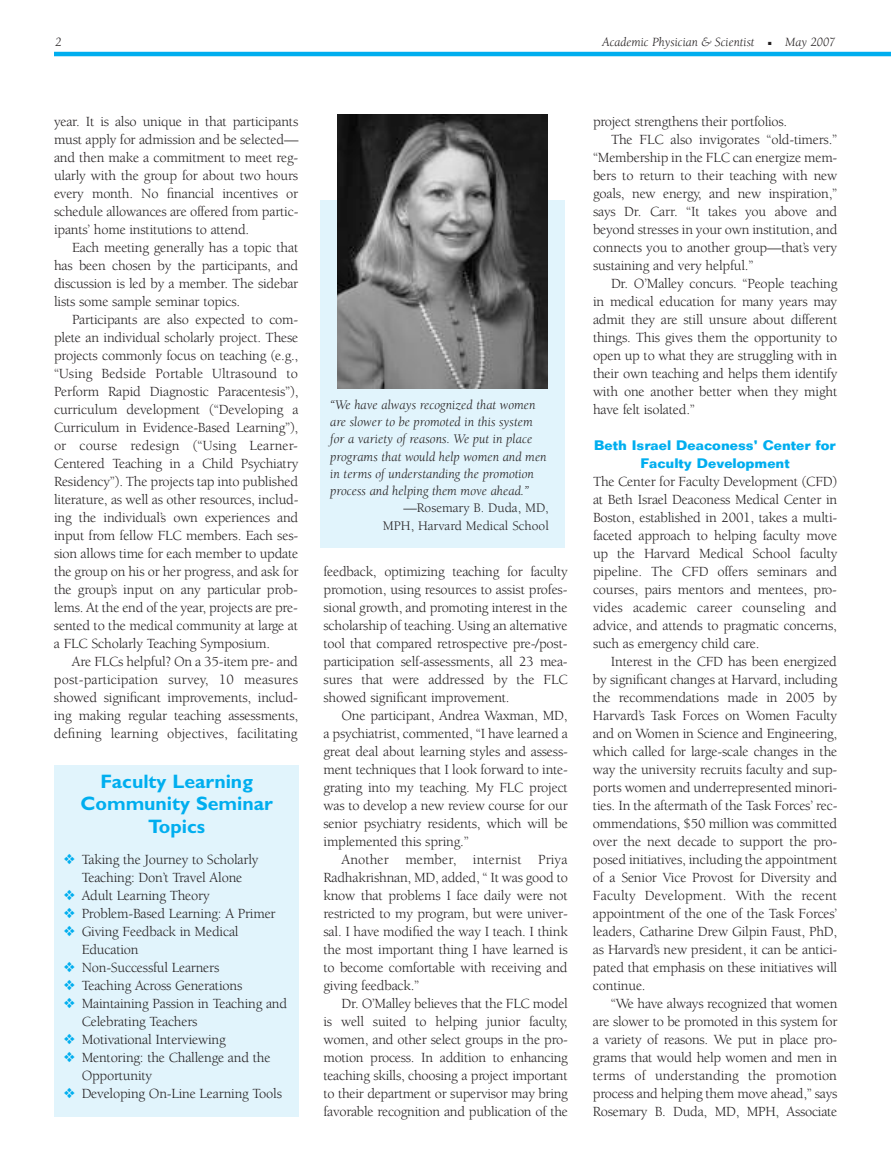
<style>
.page{position:relative;width:891px;height:1175px;background:#fff}
.page>*{position:absolute;margin:0;border:0;box-sizing:border-box;transform-origin:0 0}
.t1{font:700 19.5px/22.5px "Gill Sans";color:#00aeef;text-align:center}
.t2{font:14.4px/18px "Berkeley";letter-spacing:-.015em;color:#231f20;text-align:justify}
.t3{font:italic 13.5px/17.2px "Berkeley";color:#231f20}
.t4{font:700 13.5px/18px "Folio";color:#00aeef;text-align:center}
.t5{font:13.5px/17.2px "Berkeley";color:#231f20;text-align:right}
.t6{font:italic 12.9px "Berkeley";color:#231f20}
.s1{color:#00aeef}
</style>
<div class="page">
<hr style="left:54px;top:52px;width:837px;height:4px;background:#00aeef">
<div style="left:55px;top:765px;width:244px;height:351px;background:#e1f4fc"></div>
<div style="left:321px;top:201px;width:244px;height:347px;background:#e1f4fc"></div>
<img style="left:337px;top:115px;width:211px;height:273px">
<p class="t6" style="left:56px;top:35px;width:8px">2</p>
<p class="t6" style="left:602px;top:35px;width:154px">Academic Physician &amp; Scientist</p>
<p class="t6" style="left:768px;top:35px;width:69px">■ May 2007</p>
<p class="t2" style="left:54px;top:113px;width:246px">year. It is also unique in that participants must apply for admission and be selected— and then make a commitment to meet reg&shy;ularly with the group for about two hours every month. No financial incentives or schedule allowances are offered from partic&shy;ipants’ home institutions to attend.</p>
<p class="t2" style="left:54px;top:239px;width:246px;text-indent:18px">Each meeting generally has a topic that has been chosen by the participants, and discussion is led by a member. The sidebar lists some sample seminar topics.</p>
<p class="t2" style="left:54px;top:311px;width:246px;text-indent:18px">Participants are also expected to com&shy;plete an individual scholarly project. These projects commonly focus on teaching (e.g., “Using Bedside Portable Ultrasound to Perform Rapid Diagnostic Paracentesis”), curriculum development (“Developing a Curriculum in Evidence-Based Learning”), or course redesign (“Using Learner-Centered Teaching in a Child Psychiatry Residency”). The projects tap into published literature, as well as other resources, includ&shy;ing the individual’s own experiences and input from fellow FLC members. Each ses&shy;sion allows time for each member to update the group on his or her progress, and ask for the group’s input on any particular prob&shy;lems. At the end of the year, projects are pre&shy;sented to the medical community at large at a FLC Scholarly Teaching Symposium.</p>
<p class="t2" style="left:54px;top:653px;width:246px;text-indent:18px">Are FLCs helpful? On a 35-item pre- and post-participation survey, 10 measures showed significant improvements, includ&shy;ing making regular teaching assessments, defining learning objectives, facilitating</p>
<h1 class="t1" style="left:80px;top:769px;width:194px">Faculty Learning<br>Community Seminar<br>Topics</h1>
<p class="t2" style="left:64px;top:851px;width:196px;text-align:center"><span class="s1">❖</span> Taking the Journey to Scholarly<br>Teaching: Don’t Travel Alone</p>
<p class="t2" style="left:64px;top:887px;width:148px"><span class="s1">❖</span> Adult Learning Theory</p>
<p class="t2" style="left:64px;top:905px;width:214px"><span class="s1">❖</span> Problem-Based Learning: A Primer</p>
<p class="t2" style="left:82px;top:923px;width:159px;text-indent:-18px"><span class="s1">❖</span> Giving Feedback in Medical<br>Education</p>
<p class="t2" style="left:64px;top:959px;width:157px"><span class="s1">❖</span> Non-Successful Learners</p>
<p class="t2" style="left:64px;top:977px;width:180px"><span class="s1">❖</span> Teaching Across Generations</p>
<p class="t2" style="left:82px;top:995px;width:207px;text-indent:-18px"><span class="s1">❖</span> Maintaining Passion in Teaching and<br>Celebrating Teachers</p>
<p class="t2" style="left:64px;top:1031px;width:164px"><span class="s1">❖</span> Motivational Interviewing</p>
<p class="t2" style="left:82px;top:1049px;width:190px;text-indent:-18px"><span class="s1">❖</span> Mentoring: the Challenge and the<br>Opportunity</p>
<p class="t2" style="left:64px;top:1085px;width:220px"><span class="s1">❖</span> Developing On-Line Learning Tools</p>
<p class="t3" style="left:330px;top:396px;width:218px">“We have always recognized that women are slower to be promoted in this system for a variety of reasons. We put in place programs that would help women and men in terms of understanding the promotion process and helping them move ahead.”</p>
<p class="t5" style="left:383px;top:500px;width:167px">—Rosemary B. Duda, MD,<br>MPH, Harvard Medical School</p>
<p class="t2" style="left:323px;top:563px;width:246px">feedback, optimizing teaching for faculty promotion, using resources to assist profes&shy;sional growth, and promoting interest in the scholarship of teaching. Using an alternative tool that compared retrospective pre-/post&shy;participation self-assessments, all 23 mea&shy;sures that were addressed by the FLC showed significant improvement.</p>
<p class="t2" style="left:324px;top:707px;width:246px;text-indent:18px">One participant, Andrea Waxman, MD, a psychiatrist, commented, “I have learned a great deal about learning styles and assess&shy;ment techniques that I look forward to inte&shy;grating into my teaching. My FLC project was to develop a new review course for our senior psychiatry residents, which will be implemented this spring.”</p>
<p class="t2" style="left:324px;top:851px;width:246px;text-indent:18px">Another member, internist Priya Radhakrishnan, MD, added, “ It was good to know that problems I face daily were not restricted to my program, but were univer&shy;sal. I have modified the way I teach. I think the most important thing I have learned is to become comfortable with receiving and giving feedback.”</p>
<p class="t2" style="left:324px;top:995px;width:246px;text-indent:18px">Dr. O’Malley believes that the FLC model is well suited to helping junior faculty, women, and other select groups in the pro&shy;motion process. In addition to enhancing teaching skills, choosing a project important to their department or supervisor may bring favorable recognition and publication of the</p>
<p class="t2" style="left:593px;top:113px;width:196px">project strengthens their portfolios.</p>
<p class="t2" style="left:611px;top:131px;width:228px">The FLC also invigorates “old-timers.”</p>
<p class="t2" style="left:593px;top:149px;width:246px">“Membership in the FLC can energize mem-</p>
<p class="t2" style="left:593px;top:167px;width:246px">bers to return to their teaching with new</p>
<p class="t2" style="left:593px;top:185px;width:246px">goals, new energy, and new inspiration,”</p>
<p class="t2" style="left:593px;top:203px;width:246px">says Dr. Carr. “It takes you above and</p>
<p class="t2" style="left:593px;top:221px;width:246px">beyond stresses in your own institution, and</p>
<p class="t2" style="left:593px;top:239px;width:246px">connects you to another group—that’s very</p>
<p class="t2" style="left:593px;top:257px;width:162px">sustaining and very helpful.”</p>
<p class="t2" style="left:611px;top:275px;width:228px">Dr. O’Malley concurs. “People teaching</p>
<p class="t2" style="left:593px;top:293px;width:246px">in medical education for many years may</p>
<p class="t2" style="left:593px;top:311px;width:246px">admit they are still unsure about different</p>
<p class="t2" style="left:593px;top:329px;width:246px">things. This gives them the opportunity to</p>
<p class="t2" style="left:593px;top:347px;width:246px">open up to what they are struggling with in</p>
<p class="t2" style="left:593px;top:365px;width:246px">their own teaching and helps them identify</p>
<p class="t2" style="left:593px;top:383px;width:246px">with one another better when they might</p>
<p class="t2" style="left:593px;top:401px;width:103px">have felt isolated.”</p>
<p class="t4" style="left:594px;top:436px;width:243px">Beth Israel Deaconess’ Center for<br>Faculty Development</p>
<p class="t2" style="left:593px;top:473px;width:246px">The Center for Faculty Development (CFD) at Beth Israel Deaconess Medical Center in Boston, established in 2001, takes a multi&shy;faceted approach to helping faculty move up the Harvard Medical School faculty pipeline. The CFD offers seminars and courses, pairs mentors and mentees, pro&shy;vides academic career counseling and advice, and attends to pragmatic concerns, such as emergency child care.</p>
<p class="t2" style="left:593px;top:653px;width:246px;text-indent:18px">Interest in the CFD has been energized by significant changes at Harvard, including the recommendations made in 2005 by Harvard’s Task Forces on Women Faculty and on Women in Science and Engineering, which called for large-scale changes in the way the university recruits faculty and sup&shy;ports women and underrepresented minori&shy;ties. In the aftermath of the Task Forces’ rec&shy;ommendations, $50 million was committed over the next decade to support the pro&shy;posed initiatives, including the appointment of a Senior Vice Provost for Diversity and Faculty Development. With the recent appointment of the one of the Task Forces’ leaders, Catharine Drew Gilpin Faust, PhD, as Harvard’s new president, it can be antici&shy;pated that emphasis on these initiatives will continue.</p>
<p class="t2" style="left:593px;top:995px;width:246px;text-indent:18px">“We have always recognized that women are slower to be promoted in this system for a variety of reasons. We put in place pro&shy;grams that would help women and men in terms of understanding the promotion process and helping them move ahead,” says Rosemary B. Duda, MD, MPH, Associate</p>
</div>
